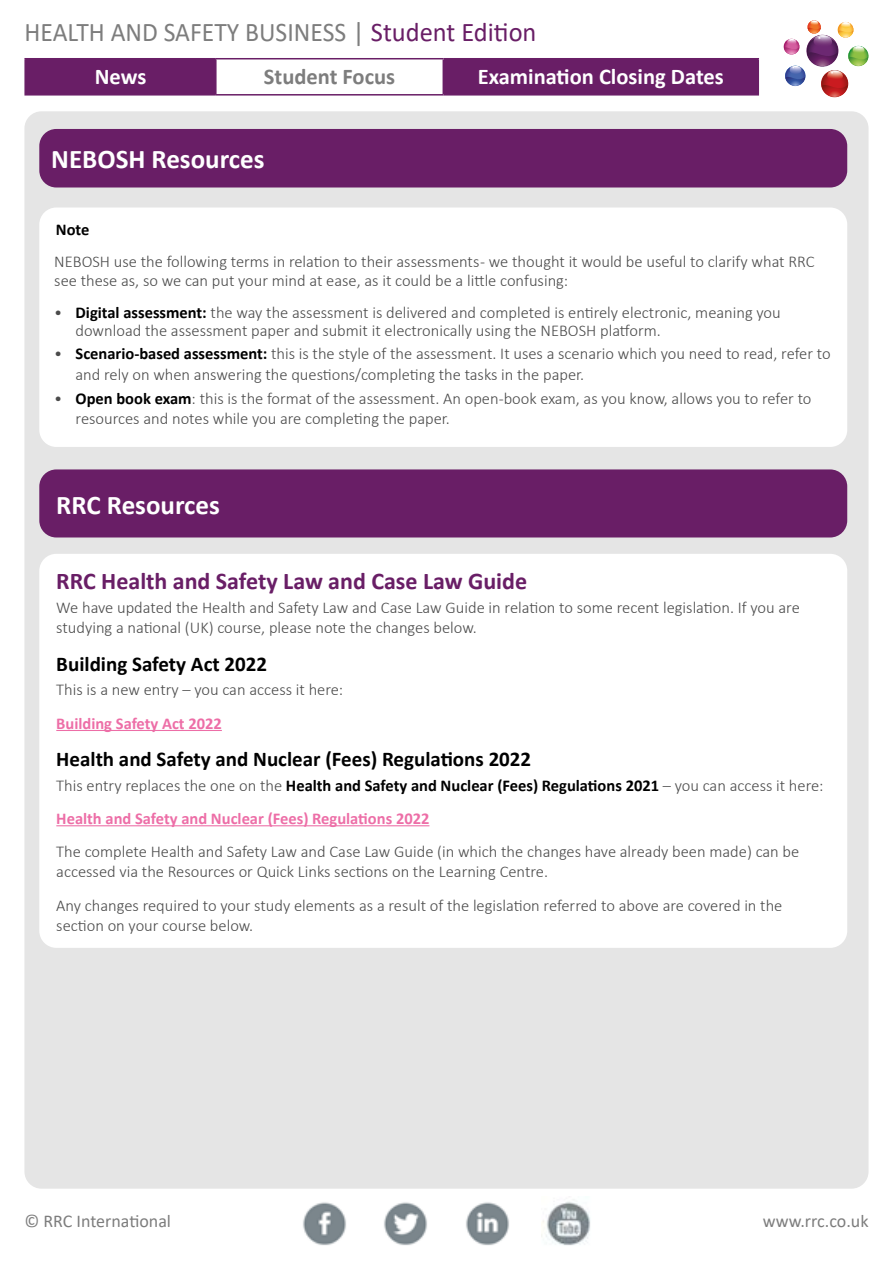
<style>
.page{position:relative;width:893px;height:1263px;background:#fff}
.page>*{position:absolute;margin:0;border:0;box-sizing:border-box;transform-origin:0 0}
.t1{font:27px "Calibri";color:#7d7d7d;scale:.95 1}
.t2{font:700 27px "Calibri";color:#fff}
.t3{font:700 24px "Calibri";color:#691e66}
.t4{font:700 22.5px "Calibri";color:#fff}
.t5{font:700 22.5px "Calibri";color:#7d7d7d}
.t6{font:700 21px "Calibri";color:#000}
.t7{font:18px "Calibri";color:#7d7d7d}
.t8{font:300 16.5px/20.1px "Calibri";color:#4b4b4b}
.t9{font:700 16.5px "Calibri";color:#ed6ea7}
.t10{font:700 16.5px "Calibri";color:#000}
.s1{color:#691e66}
.s2{font-weight:700;color:#000}
.s3{font-weight:700;color:#ed6ea7}
</style>
<div class="page">
<div style="left:24px;top:111px;width:844px;height:1078px;background:#e5e5e5;border-radius:17px"></div>
<div style="left:26px;top:59px;width:731px;height:35px;background:#691e66"></div>
<div style="left:216px;top:59px;width:227px;height:36px;background:#fff"></div>
<hr style="left:24px;top:58px;width:192px;height:1px;background:#691e66">
<hr style="left:24px;top:59px;width:2px;height:35px;background:#691e66">
<hr style="left:216px;top:58px;width:227px;height:1px;background:#691e66">
<hr style="left:443px;top:58px;width:316px;height:1px;background:#691e66">
<hr style="left:757px;top:59px;width:2px;height:35px;background:#691e66">
<hr style="left:24px;top:94px;width:192px;height:2px;background:#691e66">
<hr style="left:216px;top:94px;width:227px;height:2px;background:#691e66">
<hr style="left:443px;top:94px;width:316px;height:2px;background:#691e66">
<hr style="left:215px;top:59px;width:2px;height:35px;background:#691e66">
<hr style="left:443px;top:59px;width:1px;height:35px;background:#691e66">
<img style="left:784px;top:20px;width:85px;height:77px">
<img style="left:303px;top:1202px;width:43px;height:43px">
<img style="left:384px;top:1202px;width:43px;height:43px">
<img style="left:466px;top:1202px;width:43px;height:44px">
<img style="left:541px;top:1199px;width:49px;height:47px">
<div style="left:39px;top:129px;width:808px;height:58px;background:#691e66;border-radius:17px"></div>
<div style="left:39px;top:207px;width:808px;height:240px;background:#fff;border-radius:17px"></div>
<div style="left:39px;top:469px;width:808px;height:68px;background:#691e66;border-radius:17px"></div>
<div style="left:39px;top:554px;width:808px;height:394px;background:#fff;border-radius:17px"></div>
<hr style="left:56px;top:730px;width:166px;height:1px;background:#ed6ea7">
<hr style="left:56px;top:825px;width:373px;height:1px;background:#ed6ea7">
<h1 class="t1" style="left:24px;top:13px;width:540px">HEALTH AND SAFETY BUSINESS | <span class="s1">Student Edition</span></h1>
<h3 class="t4" style="left:95px;top:61px;width:53px">News</h3>
<h3 class="t5" style="left:264px;top:61px;width:133px">Student Focus</h3>
<h3 class="t4" style="left:478px;top:61px;width:248px">Examination Closing Dates</h3>
<h1 class="t2" style="left:51px;top:140px;width:215px">NEBOSH Resources</h1>
<p class="t10" style="left:56px;top:218px;width:35px">Note</p>
<p class="t8" style="left:54px;top:252px;width:762px;line-height:18.8px">NEBOSH use the following terms in relation to their assessments - we thought it would be useful to clarify what RRC see these as, so we can put your mind at ease, as it could be a little confusing:</p>
<p class="t8" style="left:76px;top:303px;width:707px;line-height:18.8px;text-indent:-21px">• <span class="s2">Digital assessment:</span> the way the assessment is delivered and completed is entirely electronic, meaning you download the assessment paper and submit it electronically using the NEBOSH platform.</p>
<p class="t8" style="left:76px;top:344px;width:757px;text-indent:-21px">• <span class="s2">Scenario-based assessment:</span> this is the style of the assessment. It uses a scenario which you need to read, refer to and rely on when answering the questions/completing the tasks in the paper.</p>
<p class="t8" style="left:76px;top:388px;width:737px;text-indent:-21px">• <span class="s2">Open book exam</span>: this is the format of the assessment. An open-book exam, as you know, allows you to refer to resources and notes while you are completing the paper.</p>
<h1 class="t2" style="left:56px;top:485px;width:165px">RRC Resources</h1>
<h2 class="t3" style="left:56px;top:564px;width:472px">RRC Health and Safety Law and Case Law Guide</h2>
<p class="t8" style="left:56px;top:597px;width:745px">We have updated the Health and Safety Law and Case Law Guide in relation to some recent legislation. If you are studying a national (UK) course, please note the changes below.</p>
<p class="t6" style="left:56px;top:649px;width:212px">Building Safety Act 2022</p>
<p class="t8" style="left:56px;top:679px;width:288px">This is a new entry – you can access it here:</p>
<p class="t9" style="left:56px;top:711px;width:167px">Building Safety Act 2022</p>
<p class="t6" style="left:56px;top:744px;width:476px">Health and Safety and Nuclear (Fees) Regulations 2022</p>
<p class="t8" style="left:56px;top:768px;width:769px;line-height:33.3px">This entry replaces the one on the <span class="s2">Health and Safety and Nuclear (Fees) Regulations 2021</span> – you can access it here:<br><span class="s3">Health and Safety and Nuclear (Fees) Regulations 2022</span></p>
<p class="t8" style="left:56px;top:841px;width:744px">The complete Health and Safety Law and Case Law Guide (in which the changes have already been made) can be accessed via the Resources or Quick Links sections on the Learning Centre.</p>
<p class="t8" style="left:56px;top:895px;width:728px">Any changes required to your study elements as a result of the legislation referred to above are covered in the section on your course below.</p>
<p class="t7" style="left:24px;top:1209px;width:148px">© RRC International</p>
<p class="t7" style="left:763px;top:1209px;width:107px">www.rrc.co.uk</p>
</div>
